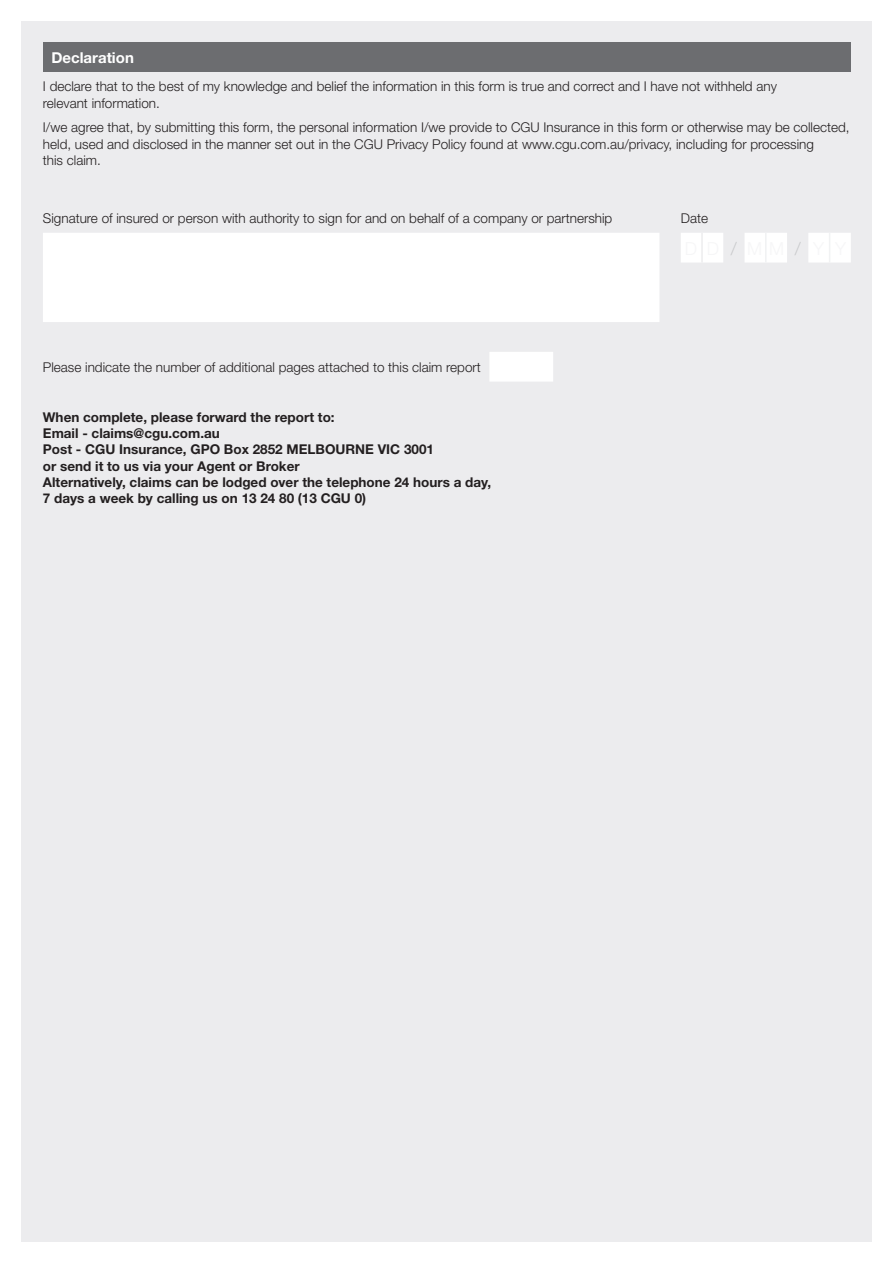
<style>
.page{position:relative;width:893px;height:1263px;background:#fff}
.page>*{position:absolute;margin:0;border:0;box-sizing:border-box;transform-origin:0 0}
.t1{font:700 15px "Helvetica Neue";color:#fff}
.t2{font:300 13.5px/16.2px "Helvetica Neue";color:#231f20}
.t3{font:700 13.5px/16.2px "Helvetica Neue";color:#231f20}
</style>
<div class="page">
<div style="left:22px;top:21px;width:850px;height:1221px;background:#ececee"></div>
<div style="left:43px;top:43px;width:808px;height:29px;background:#6c6d70"></div>
<svg style="left:43px;top:233px;width:808px;height:149px;fill:#fff"></svg>
<hr style="left:765px;top:233px;width:2px;height:29px;background:#f1f2f3">
<svg style="left:829px;top:233px;width:1px;height:29px"></svg>
<hr style="left:701px;top:233px;width:2px;height:29px;background:#ececee">
<p class="t1" style="left:51px;top:49px;width:84px">Declaration</p>
<p class="t2" style="left:43px;top:78px;width:735px">I declare that to the best of my knowledge and belief the information in this form is true and correct and I have not withheld any relevant information.</p>
<p class="t2" style="left:43px;top:119px;width:808px">I/we agree that, by submitting this form, the personal information I/we provide to CGU Insurance in this form or otherwise may be collected, held, used and disclosed in the manner set out in the CGU Privacy Policy found at www.cgu.com.au/privacy, including for processing<br>this claim.</p>
<p class="t2" style="left:43px;top:210px;width:571px">Signature of insured or person with authority to sign for and on behalf of a company or partnership</p>
<p class="t2" style="left:681px;top:210px;width:29px">Date</p>
<p class="t2" style="left:43px;top:359px;width:439px">Please indicate the number of additional pages attached to this claim report</p>
<p class="t3" style="left:43px;top:409px;width:450px">When complete, please forward the report to:<br>Email - claims@cgu.com.au<br>Post - CGU Insurance, GPO Box 2852 MELBOURNE VIC 3001<br>or send it to us via your Agent or Broker<br>Alternatively, claims can be lodged over the telephone 24 hours a day, 7 days a week by calling us on 13 24 80 (13 CGU 0)</p>
</div>
